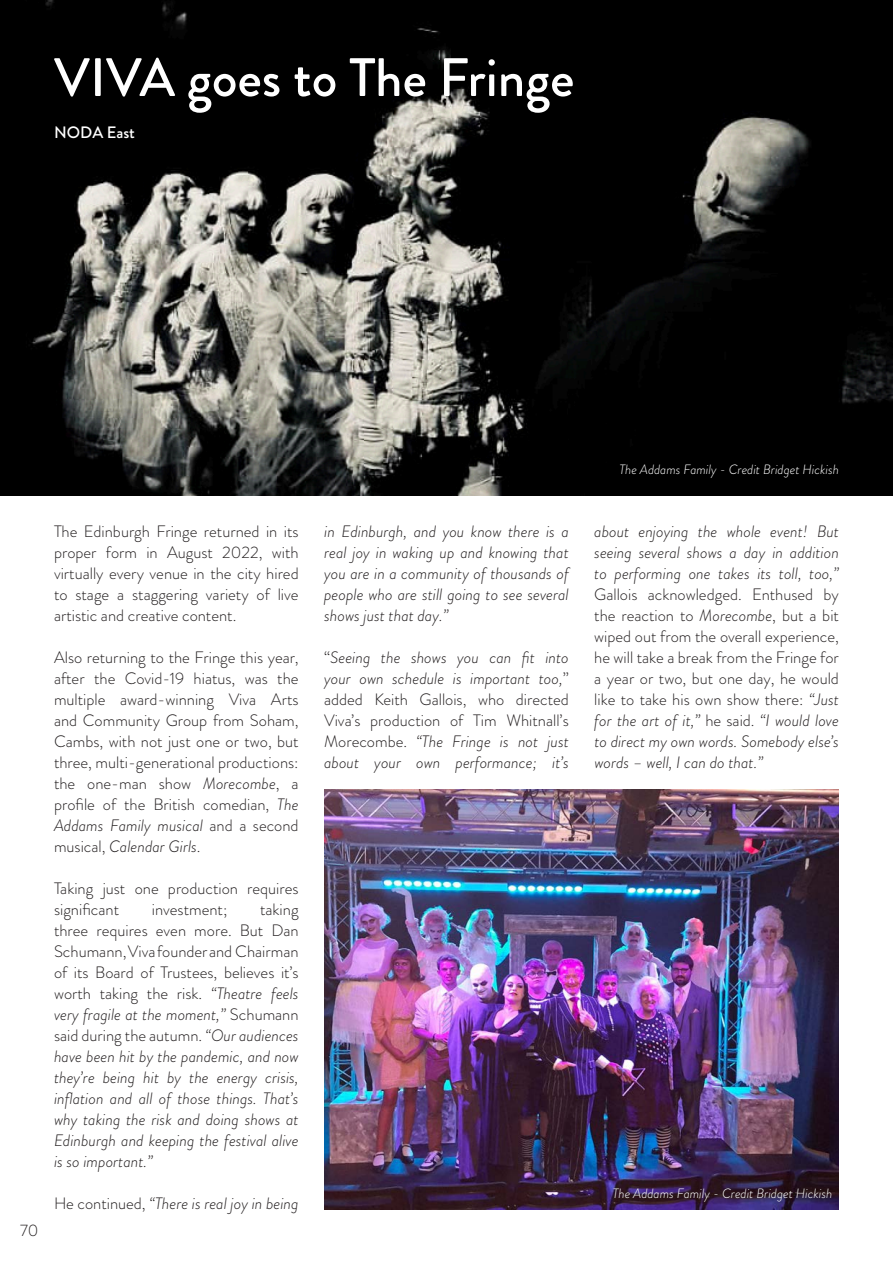
<style>
.page{position:relative;width:893px;height:1263px;background:#fff}
.page>*{position:absolute;margin:0;border:0;box-sizing:border-box;transform-origin:0 0}
.t1{font:500 54px "Brandon Grotesque";color:#fff}
.t2{font:italic 300 16.5px/21px "Brandon Grotesque";color:#231f20;text-align:justify}
.t3{font:300 16.5px/21px "Brandon Grotesque";color:#231f20;text-align:justify}
.t4{font:500 16.5px "Brandon Grotesque";color:#fff}
.t5{font:italic 300 13.5px "Brandon Grotesque";color:#fff}
.s1{font-style:italic}
.s2{font-style:normal}
</style>
<div class="page">
<img style="left:0;top:0;width:893px;height:495px">
<img style="left:324px;top:789px;width:515px;height:420px">
<p class="t1" style="left:54px;top:40px;width:522px">VIVA goes to The Fringe</p>
<p class="t4" style="left:54px;top:121px;width:83px">NODA East</p>
<p class="t3" style="left:20px;top:1220px;width:20px">70</p>
<p class="t3" style="left:54px;top:521px;width:246px">The Edinburgh Fringe returned in its proper form in August 2022, with virtually every venue in the city hired to stage a staggering variety of live artistic and creative content.</p>
<p class="t3" style="left:54px;top:647px;width:246px">Also returning to the Fringe this year, after the Covid-19 hiatus, was the multiple award-winning Viva Arts and Community Group from Soham, Cambs, with not just one or two, but three, multi-generational productions: the one-man show <span class="s1">Morecombe</span>, a profile of the British comedian, <span class="s1">The Addams Family musical</span> and a second musical, <span class="s1">Calendar Girls</span>.</p>
<p class="t3" style="left:54px;top:878px;width:246px">Taking just one production requires significant</p>
<p class="t2" style="left:54px;top:899px;width:246px;text-indent:206px"><span class="s2">taking three requires even more. But Dan Schumann, Viva founder and Chairman of its Board of Trustees, believes it’s worth taking the risk.</span> “Theatre feels very fragile at the moment,” <span class="s2">Schumann said during the autumn.</span> “Our audiences have been hit by the pandemic, and now they’re being hit by the energy crisis, inflation and all of those things. That’s why taking the risk and doing shows at Edinburgh and keeping the festival alive is so important.”</p>
<p class="t2" style="left:54px;top:1193px;width:246px"><span class="s2">He continued,</span> “There is real joy in being</p>
<p class="t3" style="left:152px;top:899px;width:77px">investment;</p>
<p class="t2" style="left:324px;top:521px;width:246px">in Edinburgh, and you know there is a real joy in waking up and knowing that you are in a community of thousands of people who are still going to see several shows just that day.”</p>
<p class="t2" style="left:324px;top:647px;width:246px"><span class="s2">“</span>Seeing the shows you can fit into your own schedule is important too,<span class="s2">” added Keith Gallois, who directed Viva’s production of Tim Whitnall’s Morecombe.</span> “The Fringe is not just about your own performance; it’s</p>
<p class="t5" style="left:619px;top:460px;width:221px">The Addams Family - Credit Bridget Hickish</p>
<p class="t2" style="left:594px;top:521px;width:246px">about enjoying the whole event! But seeing several shows a day in addition to performing one takes its toll, too,” <span class="s2">Gallois acknowledged. Enthused by the reaction to</span> Morecombe<span class="s2">, but a bit wiped out from the overall experience, he will take a break from the Fringe for a year or two, but one day, he would like to take his own show there:</span> “Just for the art of it,” <span class="s2">he said.</span> “I would love to direct my own words. Somebody else’s words – well, I can do that.”</p>
<p class="t5" style="left:613px;top:1184px;width:221px">The Addams Family - Credit Bridget Hickish</p>
</div>
